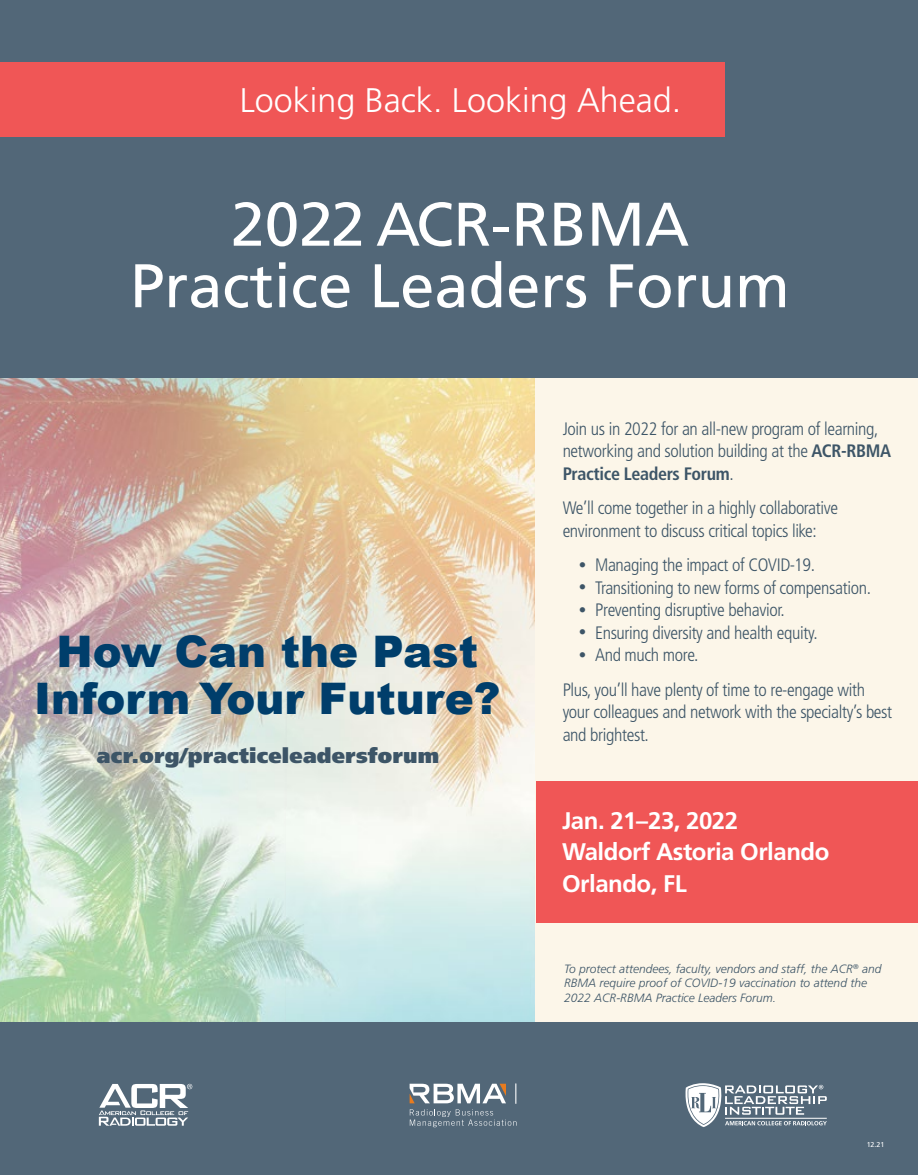
<style>
.page{position:relative;width:918px;height:1175px;background:#fff}
.page>*{position:absolute;margin:0;border:0;box-sizing:border-box;transform-origin:0 0}
.t1{font:61.5px/61.5px "Frutiger LT Std";color:#fff;text-align:center}
.t2{font:900 43.5px/46.5px "Arial";color:#003e6b;text-align:center}
.t3{font:300 34.05px "Frutiger LT Std";color:#fff}
.t4{font:700 24px/31.5px "Frutiger LT Std";letter-spacing:-.02em;color:#fff}
.t5{font:900 21px "Frutiger LT Std";letter-spacing:.01em;color:#3d5567}
.t6{font:300 condensed 18px/22.5px "Frutiger LT Std";letter-spacing:-.02em;color:#3d5567}
.t7{font:italic 300 12px/14.4px "Frutiger LT Std";color:#3d5567}
.t8{font:7.05px "Frutiger LT Std";color:#fff}
.s1{font-weight:700}
.s2{font-size:15px}
</style>
<div class="page">
<div style="left:0;top:0;width:918px;height:378px;background:#526778"></div>
<div style="left:0;top:63px;width:724px;height:74px;background:#f05656"></div>
<img style="left:0;top:378px;width:536px;height:644px">
<div style="left:536px;top:378px;width:382px;height:647px;background:#fcf6e9"></div>
<div style="left:536px;top:781px;width:382px;height:142px;background:#f05656"></div>
<div style="left:0;top:1022px;width:918px;height:152px;background:#526778"></div>
<svg style="left:99px;top:1083px;width:93px;height:42px"></svg>
<svg style="left:685px;top:1083px;width:142px;height:44px"></svg>
<svg style="left:516px;top:1083px;width:1px;height:20px"></svg>
<svg style="left:410px;top:1083px;width:96px;height:20px"></svg>
<svg style="left:410px;top:1109px;width:107px;height:18px"></svg>
<h3 class="t3" style="left:240px;top:81px;width:443px">Looking Back. Looking Ahead.</h3>
<h1 class="t1" style="left:130px;top:194px;width:661px">2022 ACR-RBMA<br>Practice Leaders Forum</h1>
<h2 class="t2" style="left:34px;top:627px;width:468px">How Can the Past<br>Inform Your Future?</h2>
<p class="t5" style="left:97px;top:742px;width:344px">acr.org/practiceleadersforum</p>
<p class="t6" style="left:563px;top:417px;width:330px">Join us in 2022 for an all-new program of learning, networking and solution building at the <span class="s1">ACR-RBMA<br>Practice Leaders Forum</span>.</p>
<p class="t6" style="left:563px;top:497px;width:277px">We’ll come together in a highly collaborative environment to discuss critical topics like:</p>
<p class="t6" style="left:579px;top:554px;width:238px"><span class="s2">•</span> Managing the impact of COVID-19.</p>
<p class="t6" style="left:579px;top:576px;width:294px"><span class="s2">•</span> Transitioning to new forms of compensation.</p>
<p class="t6" style="left:579px;top:599px;width:207px"><span class="s2">•</span> Preventing disruptive behavior.</p>
<p class="t6" style="left:579px;top:621px;width:241px"><span class="s2">•</span> Ensuring diversity and health equity.</p>
<p class="t6" style="left:563px;top:638px;width:304px;line-height:34.5px;text-indent:16px"><span class="s2">•</span> And much more.<br>Plus, you’ll have plenty of time to re-engage with</p>
<p class="t6" style="left:563px;top:701px;width:331px">your colleagues and network with the specialty’s best and brightest.</p>
<h3 class="t4" style="left:562px;top:804px;width:269px">Jan. 21–23, 2022<br>Waldorf Astoria Orlando<br>Orlando, FL</h3>
<p class="t7" style="left:564px;top:961px;width:319px">To protect attendees, faculty, vendors and staff, the ACR<sup>®</sup> and<br>RBMA require proof of COVID-19 vaccination to attend the<br>2022 ACR-RBMA Practice Leaders Forum.</p>
<p class="t8" style="left:867px;top:1140px;width:19px">12.21</p>
</div>
